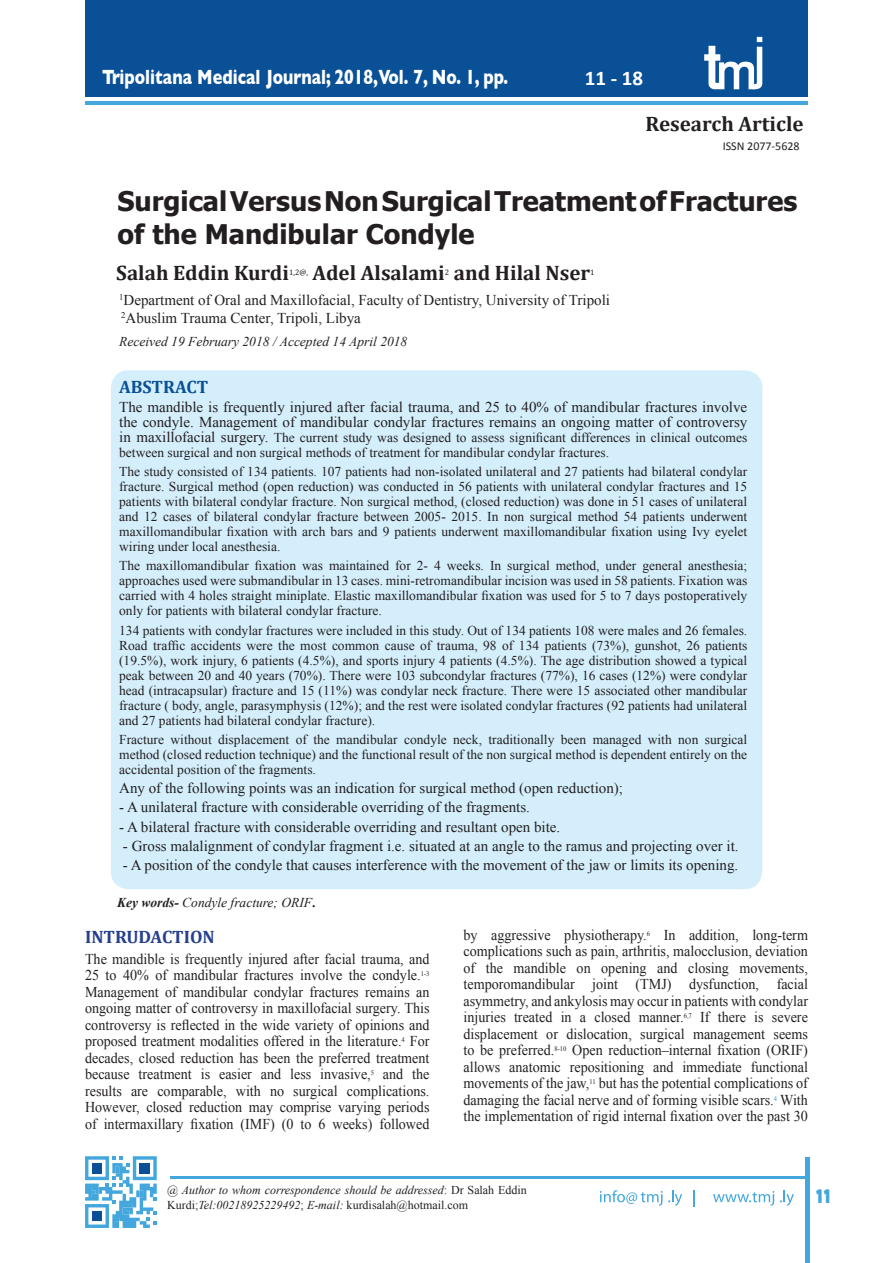
<style>
.page{position:relative;width:893px;height:1263px;background:#fff}
.page>*{position:absolute;margin:0;border:0;box-sizing:border-box;transform-origin:0 0}
.t1{font:700 27px/32.4px "Tahoma";color:#231f20}
.t2{font:700 21px "Cambria";color:#231f20}
.t3{font:700 21px "Gill Sans";color:#fff;scale:.77 1}
.t4{font:700 21px "Calibri";color:#fff}
.t5{font:700 18px "Cambria";color:#253f8e}
.t6{font:700 18px "Cambria";color:#095097}
.t7{font:800 18px "Abdo Master";color:#43a7dd}
.t8{font:15px/16.5px "Times New Roman";color:#231f20;text-align:justify;scale:.94 1}
.t9{font:15px/18px "Times New Roman";color:#231f20}
.t10{font:13.5px/15px "Times New Roman";color:#231f20;text-align:justify}
.t11{font:italic 13.5px "Times New Roman";color:#231f20}
.t12{font:italic 12px/14.4px "Times New Roman";color:#231f20}
.t13{font:12px "Calibri";color:#231f20}
.t14{font:7.8px "Cambria";color:#231f20}
.s1{font-size:15px}
.s2{font-weight:700}
.s3{font-weight:700;font-style:normal}
.s4{font-style:normal}
</style>
<div class="page">
<hr style="left:85px;top:101px;width:723px;height:4px;background:#43a7dd">
<div style="left:85px;top:0;width:723px;height:97px;background:#095097"></div>
<svg style="left:704px;top:37px;width:58px;height:52px"></svg>
<div style="left:111px;top:370px;width:651px;height:519px;background:#d4effb;border-radius:18px"></div>
<div style="left:805px;top:1157px;width:5px;height:106px;background:#43a7dd"></div>
<hr style="left:170px;top:1176px;width:638px;height:3px;background:#43a7dd">
<svg style="left:85px;top:1156px;width:72px;height:72px"></svg>
<svg style="left:600px;top:1190px;width:82px;height:16px"></svg>
<svg style="left:694px;top:1190px;width:1px;height:16px"></svg>
<svg style="left:713px;top:1191px;width:61px;height:14px"></svg>
<svg style="left:780px;top:1190px;width:14px;height:16px"></svg>
<h2 class="t3" style="left:102px;top:60px;width:529px">Tripolitana Medical Journal; 2018,Vol. 7, No. 1, pp.</h2>
<h2 class="t4" style="left:585px;top:65px;width:60px">11 - 18</h2>
<h2 class="t2" style="left:645px;top:111px;width:160px">Research Article</h2>
<p class="t13" style="left:723px;top:138px;width:78px">ISSN 2077-5628</p>
<h1 class="t1" style="left:117px;top:184px;width:681px">Surgical Versus Non Surgical Treatment of Fractures of the Mandibular Condyle</h1>
<h2 class="t2" style="left:116px;top:260px;width:174px">Salah Eddin Kurdi</h2>
<p class="t14" style="left:289px;top:268px;width:20px">1,2@,</p>
<h2 class="t2" style="left:313px;top:260px;width:279px">Adel Alsalami and Hilal Nser</h2>
<p class="t14" style="left:445px;top:268px;width:6px">2</p>
<p class="t14" style="left:590px;top:268px;width:6px">1</p>
<p class="t9" style="left:119px;top:290px;width:492px"><sup>1</sup>Department of Oral and Maxillofacial, Faculty of Dentistry, University of Tripoli<br><sup>2</sup>Abuslim Trauma Center, Tripoli, Libya</p>
<p class="t11" style="left:119px;top:332px;width:290px">Received 19 February 2018 / Accepted 14 April 2018</p>
<h3 class="t6" style="left:119px;top:375px;width:91px">ABSTRACT</h3>
<p class="t9" style="left:119px;top:399px;width:630px;line-height:15px">The mandible is frequently injured after facial trauma, and 25 to 40% of mandibular fractures involve the condyle. Management of mandibular condylar fractures remains an ongoing matter of controversy</p>
<p class="t10" style="left:119px;top:430px;width:630px"><span class="s1">in maxillofacial surgery.</span> The current study was designed to assess significant differences in clinical outcomes between surgical and non surgical methods of treatment for mandibular condylar fractures.</p>
<p class="t10" style="left:119px;top:464px;width:630px">The study consisted of 134 patients. 107 patients had non-isolated unilateral and 27 patients had bilateral condylar fracture. Surgical method (open reduction) was conducted in 56 patients with unilateral condylar fractures and 15 patients with bilateral condylar fracture. Non surgical method, (closed reduction) was done in 51 cases of unilateral and 12 cases of bilateral condylar fracture between 2005- 2015. In non surgical method 54 patients underwent maxillomandibular fixation with arch bars and 9 patients underwent maxillomandibular fixation using Ivy eyelet wiring under local anesthesia.</p>
<p class="t10" style="left:119px;top:558px;width:630px">The maxillomandibular fixation was maintained for 2- 4 weeks. In surgical method, under general anesthesia; approaches used were submandibular in 13 cases. mini-retromandibular incision was used in 58 patients. Fixation was carried with 4 holes straight miniplate. Elastic maxillomandibular fixation was used for 5 to 7 days postoperatively only for patients with bilateral condylar fracture.</p>
<p class="t10" style="left:119px;top:622px;width:630px">134 patients with condylar fractures were included in this study. Out of 134 patients 108 were males and 26 females.<br>Road traffic accidents were the most common cause of trauma, 98 of 134 patients (73%), gunshot, 26 patients (19.5%), work injury, 6 patients (4.5%), and sports injury 4 patients (4.5%). The age distribution showed a typical peak between 20 and 40 years (70%). There were 103 subcondylar fractures (77%), 16 cases (12%) were condylar head (intracapsular) fracture and 15 (11%) was condylar neck fracture. There were 15 associated other mandibular fracture ( body, angle, parasymphysis (12%); and the rest were isolated condylar fractures (92 patients had unilateral and 27 patients had bilateral condylar fracture).</p>
<p class="t10" style="left:119px;top:731px;width:630px">Fracture without displacement of the mandibular condyle neck, traditionally been managed with non surgical method (closed reduction technique) and the functional result of the non surgical method is dependent entirely on the accidental position of the fragments.</p>
<p class="t9" style="left:119px;top:779px;width:505px">Any of the following points was an indication for surgical method (open reduction);</p>
<p class="t9" style="left:119px;top:798px;width:412px">- A unilateral fracture with considerable overriding of the fragments.</p>
<p class="t9" style="left:119px;top:817px;width:443px">- A bilateral fracture with considerable overriding and resultant open bite.</p>
<p class="t9" style="left:123px;top:836px;width:617px">- Gross malalignment of condylar fragment i.e. situated at an angle to the ramus and projecting over it.</p>
<p class="t9" style="left:123px;top:856px;width:617px">- A position of the condyle that causes interference with the movement of the jaw or limits its opening.</p>
<p class="t11" style="left:117px;top:893px;width:200px"><span class="s2">Key words-</span> Condyle fracture; ORIF<span class="s3">.</span></p>
<h3 class="t5" style="left:85px;top:926px;width:131px">INTRUDACTION</h3>
<p class="t8" style="left:85px;top:950px;width:368px">The mandible is frequently injured after facial trauma, and 25 to 40% of mandibular fractures involve the condyle.<sup>1-3<br></sup>Management of mandibular condylar fractures remains an ongoing matter of controversy in maxillofacial surgery. This controversy is reflected in the wide variety of opinions and proposed treatment modalities offered in the literature.<sup>4</sup> For decades, closed reduction has been the preferred treatment because treatment is easier and less invasive,<sup>5</sup> and the results are comparable, with no surgical complications.<br>However, closed reduction may comprise varying periods of intermaxillary fixation (IMF) (0 to 6 weeks) followed</p>
<p class="t8" style="left:463px;top:926px;width:368px">by aggressive physiotherapy.<sup>6</sup> In addition, long-term complications such as pain, arthritis, malocclusion, deviation of the mandible on opening and closing movements, temporomandibular joint (TMJ) dysfunction, facial asymmetry, and ankylosis may occur in patients with condylar injuries treated in a closed manner.<sup>6,7</sup> If there is severe displacement or dislocation, surgical management seems to be preferred.<sup>8-10</sup> Open reduction–internal fixation (ORIF) allows anatomic repositioning and immediate functional movements of the jaw,<sup>11</sup> but has the potential complications of damaging the facial nerve and of forming visible scars.<sup>4</sup> With the implementation of rigid internal fixation over the past 30</p>
<p class="t12" style="left:167px;top:1183px;width:361px">@ Author to whom correspondence should be addressed<span class="s4">: Dr Salah Eddin<br>Kurdi;</span>Tel:00218925229492<span class="s4">;</span> E-mail: <span class="s4">kurdisalah@hotmail.com</span></p>
<h3 class="t7" style="left:815px;top:1187px;width:17px">11</h3>
</div>
